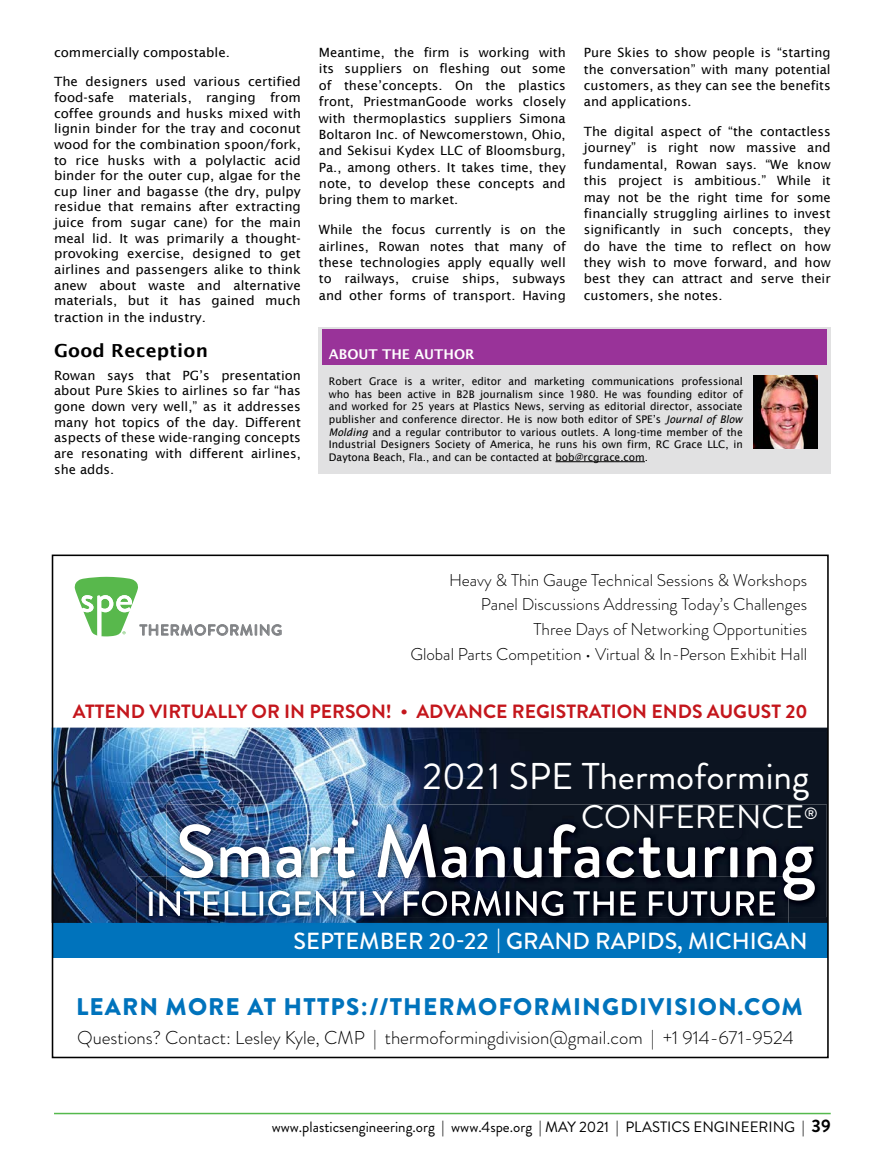
<style>
.page{position:relative;width:878px;height:1161px;background:#fff}
.page>*{position:absolute;margin:0;border:0;box-sizing:border-box;transform-origin:0 0}
.t1{font:500 74.85px "Brandon Grotesque";color:#fff}
.t2{font:37.2px "Brandon Grotesque";color:#fff}
.t3{font:32.55px "Brandon Grotesque";color:#fff}
.t4{font:900 24px "Brandon Grotesque";letter-spacing:.045em;color:#0073bc}
.t5{font:500 23.25px "Brandon Grotesque";color:#fff}
.t6{font:700 19.2px "Brandon Grotesque";color:#c4161c}
.t7{font:300 18.6px "Brandon Grotesque";color:#000}
.t8{font:600 18px "Lucida Sans";letter-spacing:.01em;color:#000;scale:1.04 1}
.t9{font:300 17.1px/24.9px "Brandon Grotesque";color:#000;text-align:right}
.t10{font:15px "Brandon Grotesque";color:#000}
.t11{font:500 14.85px "Brandon Grotesque";letter-spacing:.05em;color:#808285}
.t12{font:600 13.5px "Lucida Sans";color:#fff}
.t13{font:12.75px/16.4px "Lucida Sans";color:#000;text-align:justify}
.t14{font:12.75px/15.8px "Lucida Sans";color:#000;text-align:justify;scale:1.04 1}
.t15{font:10.5px/12.6px "Lucida Sans";color:#000;text-align:justify}
.s1{font-style:italic}
.s2{font-weight:500;font-size:31.05px}
.s3{font-weight:700;font-size:18px}
</style>
<div class="page">
<div style="left:318px;top:327px;width:512px;height:147px;background:#e1e1e2"></div>
<div style="left:322px;top:329px;width:505px;height:36px;background:#939"></div>
<hr style="left:555px;top:461px;width:90px;height:1px;background:#000">
<img style="left:753px;top:376px;width:64px;height:73px">
<div style="left:52px;top:923px;width:775px;height:35px;background:#0073bc"></div>
<img style="left:55px;top:728px;width:770px;height:195px">
<img style="left:137px;top:877px;width:651px;height:46px">
<img style="left:149px;top:891px;width:17px;height:25px">
<svg style="left:74px;top:577px;width:208px;height:60px"></svg>
<img style="left:166px;top:805px;width:659px;height:112px">
<img style="left:166px;top:877px;width:622px;height:40px">
<img style="left:166px;top:891px;width:609px;height:25px">
<div style="left:723px;top:824px;width:19px;height:16px;background:#0c1321;border-radius:50%"></div>
<hr style="left:54px;top:1113px;width:776px;height:1px;background:#55b94d">
<p class="t14" style="left:54px;top:45px;width:171px">commercially compostable.</p>
<p class="t14" style="left:54px;top:74px;width:239px">The designers used various certified food-safe materials, ranging from coffee grounds and husks mixed with lignin binder for the tray and coconut wood for the combination spoon/fork, to rice husks with a polylactic acid binder for the outer cup, algae for the cup liner and bagasse (the dry, pulpy residue that remains after extracting juice from sugar cane) for the main meal lid. It was primarily a thought&shy;provoking exercise, designed to get airlines and passengers alike to think anew about waste and alternative materials, but it has gained much traction in the industry.</p>
<h3 class="t8" style="left:54px;top:341px;width:149px">Good Reception</h3>
<p class="t13" style="left:54px;top:367px;width:248px;line-height:15.6px">Rowan says that PG’s presentation about Pure Skies to airlines so far “has gone down very well,” as it addresses many hot topics of the day. Different aspects of these wide-ranging concepts are resonating with different airlines, she adds.</p>
<p class="t13" style="left:319px;top:44px;width:248px">Meantime, the firm is working with its suppliers on fleshing out some of these’concepts. On the plastics front, PriestmanGoode works closely with thermoplastics suppliers Simona Boltaron Inc. of Newcomerstown, Ohio, and Sekisui Kydex LLC of Bloomsburg, Pa., among others. It takes time, they note, to develop these concepts and bring them to market.</p>
<p class="t13" style="left:319px;top:221px;width:248px">While the focus currently is on the airlines, Rowan notes that many of these technologies apply equally well to railways, cruise ships, subways and other forms of transport. Having</p>
<p class="t13" style="left:584px;top:44px;width:248px">Pure Skies to show people is “starting the conversation” with many potential customers, as they can see the benefits and applications.</p>
<p class="t13" style="left:584px;top:123px;width:248px">The digital aspect of “the contactless journey” is right now massive and fundamental, Rowan says. “We know this project is ambitious.” While it may not be the right time for some financially struggling airlines to invest significantly in such concepts, they do have the time to reflect on how they wish to move forward, and how best they can attract and serve their customers, she notes.</p>
<p class="t12" style="left:329px;top:346px;width:147px">ABOUT THE AUTHOR</p>
<p class="t15" style="left:329px;top:375px;width:415px">Robert Grace is a writer, editor and marketing communications professional who has been active in B2B journalism since 1980. He was founding editor of and worked for 25 years at Plastics News, serving as editorial director, associate publisher and conference director. He is now both editor of SPE’s <span class="s1">Journal of Blow Molding</span> and a regular contributor to various outlets. A long-time member of the Industrial Designers Society of America, he runs his own firm, RC Grace LLC, in Daytona Beach, Fla., and can be contacted at bob@rcgrace.com.</p>
<p class="t11" style="left:140px;top:620px;width:144px">THERMOFORMING</p>
<h3 class="t9" style="left:410px;top:567px;width:398px">Heavy &amp; Thin Gauge Technical Sessions &amp; Workshops Panel Discussions Addressing Today’s Challenges<br>Three Days of Networking Opportunities<br>Global Parts Competition • Virtual &amp; In-Person Exhibit Hall</h3>
<h3 class="t6" style="left:73px;top:698px;width:736px">ATTEND VIRTUALLY OR IN PERSON! • ADVANCE REGISTRATION ENDS AUGUST 20</h3>
<h2 class="t2" style="left:422px;top:751px;width:388px">2021 SPE Thermoforming</h2>
<h3 class="t3" style="left:581px;top:795px;width:238px">CONFERENCE<sup>®</sup></h3>
<h1 class="t1" style="left:176px;top:800px;width:641px">Smart Manufacturing</h1>
<h3 class="t5" style="left:293px;top:925px;width:515px">SEPTEMBER 20-22 | GRAND RAPIDS, MICHIGAN</h3>
<h3 class="t4" style="left:76px;top:990px;width:728px">LEARN MORE AT HTTPS<span class="s2">:</span>//THERMOFORMINGDIVISION.COM</h3>
<h3 class="t7" style="left:77px;top:1025px;width:718px">Questions? Contact: Lesley Kyle, CMP | thermoformingdivision@gmail.com | +1 914-671-9524</h3>
<p class="t10" style="left:272px;top:1117px;width:560px">www.plasticsengineering.org | www.4spe.org | MAY 2021 | PLASTICS ENGINEERING | <span class="s3">39</span></p>
</div>
